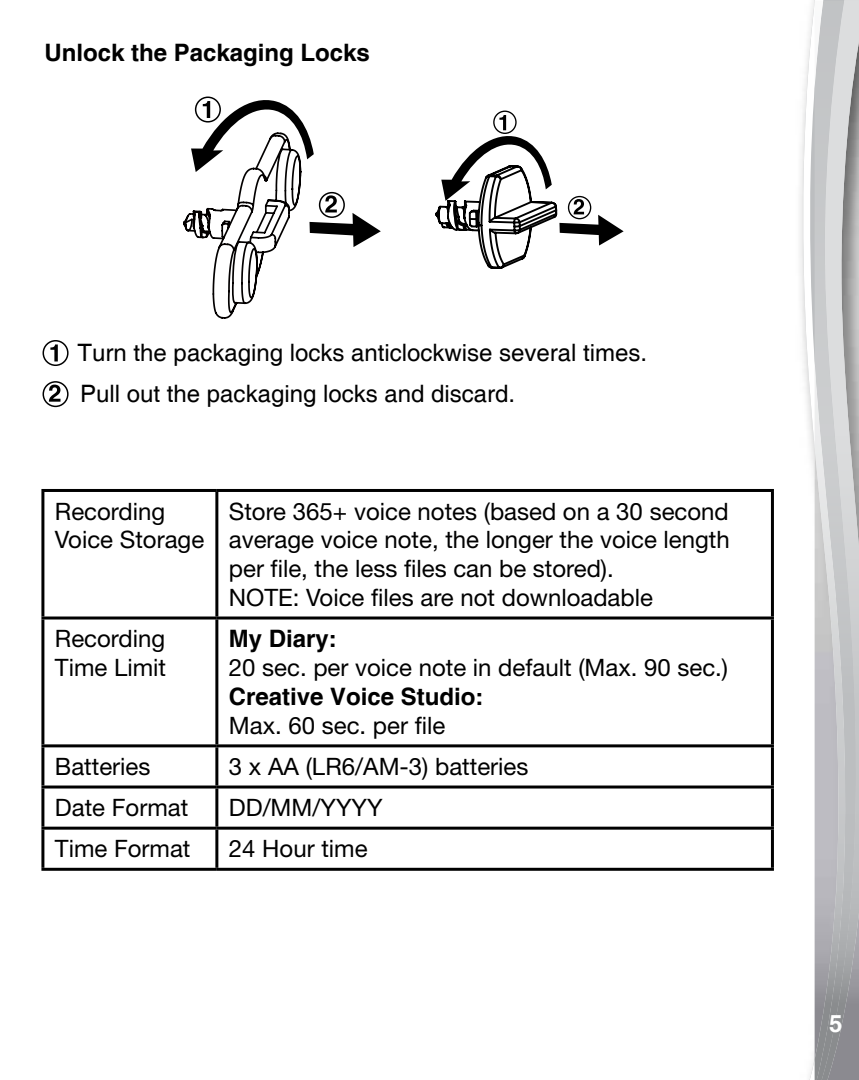
<style>
.page{position:relative;width:859px;height:1080px;background:#fff}
.page>*{position:absolute;margin:0;border:0;box-sizing:border-box;transform-origin:0 0}
.t1{font:24px/28.8px "Helvetica 55 Roman";color:#000}
.t2{font:24px/40.8px "Helvetica";color:#000}
.t3{font:700 24px "Helvetica";color:#000}
.t4{font:700 24px "Helvetica";color:#fff}
</style>
<div class="page">
<svg style="left:802px;top:0;width:13px;height:1080px"></svg>
<img style="left:858px;top:3px;width:1px;height:1077px">
<img style="left:848px;top:3px;width:10px;height:1077px">
<svg style="left:823px;top:0;width:36px;height:3px"></svg>
<img style="left:815px;top:1px;width:33px;height:1079px">
<div style="left:43px;top:340px;width:26px;height:26px;border:2px solid #000;border-radius:50%"></div>
<svg style="left:50px;top:345px;width:8px;height:16px"></svg>
<svg style="left:49px;top:385px;width:11px;height:17px"></svg>
<div style="left:43px;top:381px;width:26px;height:26px;border:2px solid #000;border-radius:50%"></div>
<svg style="left:183px;top:96px;width:198px;height:223px"></svg>
<svg style="left:435px;top:115px;width:189px;height:154px"></svg>
<div style="left:493px;top:111px;width:24px;height:23px;border:1px solid #000;border-radius:50%"></div>
<hr style="left:41px;top:489px;width:176px;height:3px;background:#000">
<hr style="left:41px;top:492px;width:3px;height:125px;background:#000">
<hr style="left:217px;top:489px;width:557px;height:3px;background:#000">
<hr style="left:215px;top:492px;width:3px;height:125px;background:#000">
<hr style="left:771px;top:492px;width:3px;height:125px;background:#000">
<hr style="left:41px;top:617px;width:176px;height:3px;background:#000">
<hr style="left:41px;top:620px;width:3px;height:124px;background:#000">
<hr style="left:217px;top:617px;width:557px;height:3px;background:#000">
<hr style="left:215px;top:620px;width:3px;height:124px;background:#000">
<hr style="left:771px;top:620px;width:3px;height:124px;background:#000">
<hr style="left:41px;top:744px;width:176px;height:3px;background:#000">
<hr style="left:41px;top:747px;width:3px;height:39px;background:#000">
<hr style="left:217px;top:744px;width:557px;height:3px;background:#000">
<hr style="left:215px;top:747px;width:3px;height:39px;background:#000">
<hr style="left:771px;top:747px;width:3px;height:39px;background:#000">
<hr style="left:41px;top:786px;width:176px;height:3px;background:#000">
<hr style="left:41px;top:789px;width:3px;height:38px;background:#000">
<hr style="left:217px;top:786px;width:557px;height:3px;background:#000">
<hr style="left:215px;top:789px;width:3px;height:38px;background:#000">
<hr style="left:771px;top:789px;width:3px;height:38px;background:#000">
<hr style="left:41px;top:827px;width:176px;height:3px;background:#000">
<hr style="left:41px;top:830px;width:3px;height:38px;background:#000">
<hr style="left:217px;top:827px;width:557px;height:3px;background:#000">
<hr style="left:215px;top:830px;width:3px;height:38px;background:#000">
<hr style="left:771px;top:830px;width:3px;height:38px;background:#000">
<hr style="left:41px;top:868px;width:176px;height:3px;background:#000">
<hr style="left:217px;top:868px;width:557px;height:3px;background:#000">
<p class="t3" style="left:44px;top:38px;width:327px">Unlock the Packaging Locks</p>
<p class="t2" style="left:78px;top:333px;width:571px">Turn the packaging locks anticlockwise several times.<br>Pull out the packaging locks and discard.</p>
<p class="t1" style="left:55px;top:496px;width:151px">Recording<br>Voice Storage</p>
<p class="t1" style="left:229px;top:496px;width:502px">Store 365+ voice notes (based on a 30 second average voice note, the longer the voice length per file, the less files can be stored).<br>NOTE: Voice files are not downloadable</p>
<p class="t1" style="left:55px;top:624px;width:113px">Recording<br>Time Limit</p>
<p class="t3" style="left:229px;top:624px;width:110px">My Diary:</p>
<p class="t1" style="left:229px;top:653px;width:501px">20 sec. per voice note in default (Max. 90 sec.)</p>
<p class="t3" style="left:229px;top:682px;width:256px">Creative Voice Studio:</p>
<p class="t1" style="left:229px;top:711px;width:218px">Max. 60 sec. per file</p>
<p class="t1" style="left:55px;top:752px;width:97px">Batteries</p>
<p class="t1" style="left:229px;top:752px;width:301px">3 x AA (LR6/AM-3) batteries</p>
<p class="t1" style="left:55px;top:793px;width:135px">Date Format</p>
<p class="t1" style="left:229px;top:793px;width:155px">DD/MM/YYYY</p>
<p class="t1" style="left:55px;top:834px;width:137px">Time Format</p>
<p class="t1" style="left:229px;top:834px;width:140px">24 Hour time</p>
<p class="t4" style="left:829px;top:1008px;width:15px">5</p>
</div>
